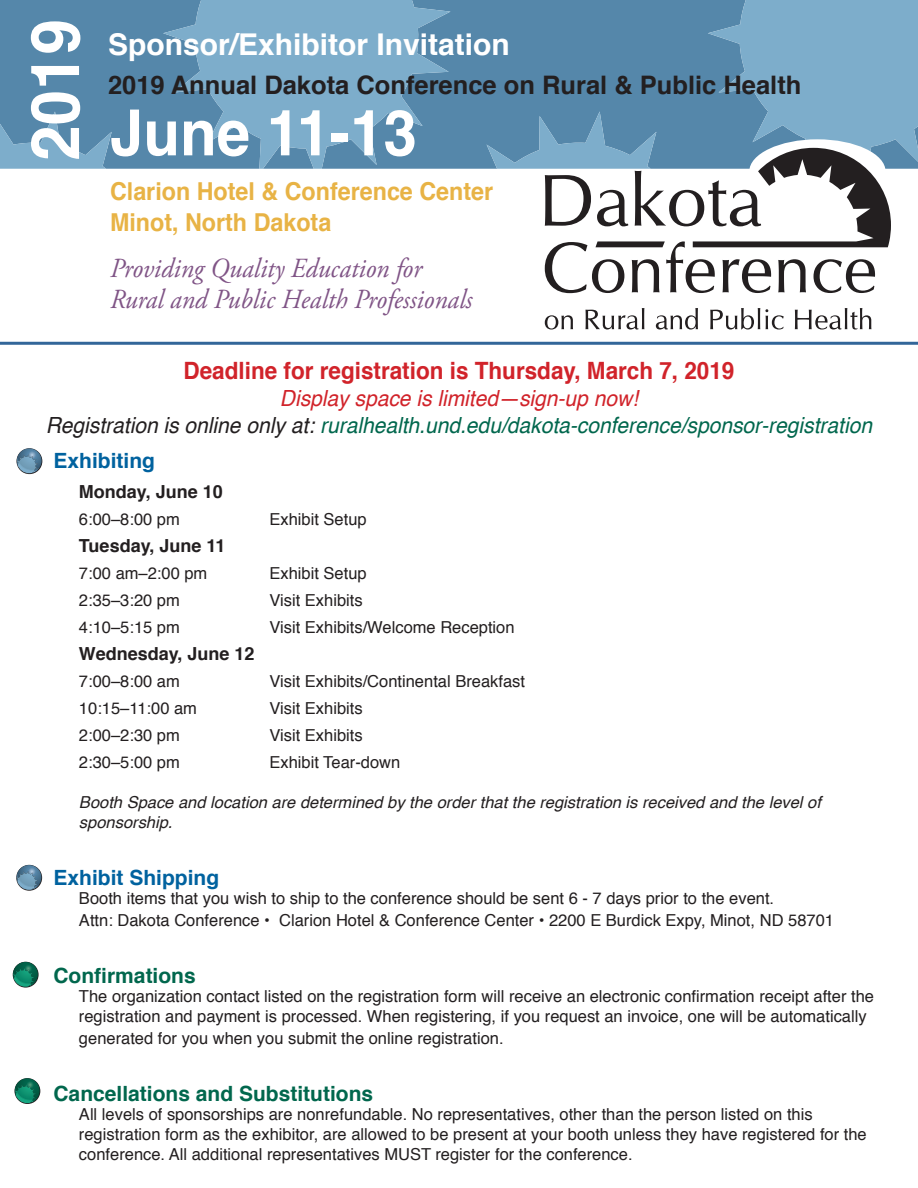
<style>
.page{position:relative;width:918px;height:1188px;background:#fff}
.page>*{position:absolute;margin:0;border:0;box-sizing:border-box;transform-origin:0 0}
.t1{font:700 67.5px "Helvetica";color:#fff;scale:.94 1}
.t2{font:700 63.6px "Helvetica";color:#fff;scale:.94 1}
.t3{font:700 30px "Helvetica";color:#fff}
.t4{font:italic 27.6px "Adobe Garamond Pro";color:#805486;scale:.94 1}
.t5{font:700 25.5px "Helvetica";color:#231f20}
.t6{font:700 24.75px/31.5px "Helvetica";color:#e8b345;scale:.94 1}
.t7{font:700 23.85px "Helvetica";color:#d1232a;scale:.94 1}
.t8{font:italic 22.2px "Helvetica";color:#01674d;scale:.94 1}
.t9{font:italic 22.2px "Helvetica";color:#d1232a;scale:.94 1}
.t10{font:700 21px "Helvetica";color:#01674d}
.t11{font:700 21px "Helvetica";color:#00629f}
.t12{font:700 18px "Helvetica";color:#231f20}
.t13{font:16.5px/19.8px "Helvetica";color:#231f20}
.t14{font:italic 16.5px/19.8px "Helvetica";color:#231f20}
.s1{color:#231f20}
</style>
<div class="page">
<hr style="left:0;top:342px;width:918px;height:3px;background:#369">
<div style="left:1px;top:0;width:486px;height:169px;background:#5587aa"></div>
<svg style="left:163px;top:0;width:288px;height:169px;background:#6f9fbf"></svg>
<svg style="left:1px;top:111px;width:111px;height:58px;background:#6899b9"></svg>
<svg style="left:16px;top:448px;width:26px;height:26px"></svg>
<svg style="left:17px;top:448px;width:25px;height:25px"></svg>
<svg style="left:16px;top:865px;width:26px;height:26px"></svg>
<svg style="left:17px;top:865px;width:24px;height:25px"></svg>
<svg style="left:13px;top:962px;width:26px;height:26px"></svg>
<svg style="left:13px;top:962px;width:25px;height:25px"></svg>
<svg style="left:15px;top:1078px;width:25px;height:25px"></svg>
<svg style="left:545px;top:315px;width:28px;height:15px"></svg>
<svg style="left:585px;top:308px;width:59px;height:22px"></svg>
<svg style="left:656px;top:308px;width:42px;height:22px"></svg>
<svg style="left:710px;top:308px;width:74px;height:22px"></svg>
<svg style="left:795px;top:308px;width:76px;height:22px"></svg>
<svg style="left:487px;top:0;width:431px;height:293px"></svg>
<p class="t1" style="left:1px;top:161px;width:152px;rotate:-90deg">2019</p>
<p class="t3" style="left:108px;top:20px;width:403px">Sponsor/Exhibitor Invitation</p>
<p class="t5" style="left:108px;top:64px;width:695px">2019 Annual Dakota Conference on Rural &amp; Public Health</p>
<p class="t2" style="left:110px;top:82px;width:328px">June 11-13</p>
<p class="t6" style="left:110px;top:175px;width:409px">Clarion Hotel &amp; Conference Center<br>Minot, North Dakota</p>
<p class="t4" style="left:110px;top:252px;width:333px">Providing Quality Education for</p>
<p class="t4" style="left:110px;top:283px;width:387px">Rural and Public Health Professionals</p>
<p class="t7" style="left:183px;top:351px;width:588px">Deadline for registration is Thursday, March 7, 2019</p>
<p class="t9" style="left:280px;top:381px;width:383px">Display space is limited—sign-up now!</p>
<p class="t8" style="left:46px;top:408px;width:881px"><span class="s1">Registration is online only at:</span> ruralhealth.und.edu/dakota-conference/sponsor-registration</p>
<p class="t11" style="left:53px;top:444px;width:103px">Exhibiting</p>
<p class="t12" style="left:79px;top:478px;width:145px">Monday, June 10</p>
<p class="t13" style="left:79px;top:510px;width:102px">6:00–8:00 pm</p>
<p class="t13" style="left:269px;top:510px;width:99px">Exhibit Setup</p>
<p class="t12" style="left:79px;top:532px;width:148px">Tuesday, June 11</p>
<p class="t13" style="left:79px;top:564px;width:130px">7:00 am–2:00 pm</p>
<p class="t13" style="left:269px;top:564px;width:99px">Exhibit Setup</p>
<p class="t13" style="left:79px;top:591px;width:102px">2:35–3:20 pm</p>
<p class="t13" style="left:269px;top:591px;width:95px">Visit Exhibits</p>
<p class="t13" style="left:79px;top:618px;width:102px">4:10–5:15 pm</p>
<p class="t13" style="left:269px;top:618px;width:247px">Visit Exhibits/Welcome Reception</p>
<p class="t12" style="left:79px;top:640px;width:177px">Wednesday, June 12</p>
<p class="t13" style="left:79px;top:672px;width:102px">7:00–8:00 am</p>
<p class="t13" style="left:269px;top:672px;width:257px">Visit Exhibits/Continental Breakfast</p>
<p class="t13" style="left:79px;top:699px;width:120px">10:15–11:00 am</p>
<p class="t13" style="left:269px;top:699px;width:95px">Visit Exhibits</p>
<p class="t13" style="left:79px;top:726px;width:102px">2:00–2:30 pm</p>
<p class="t13" style="left:269px;top:726px;width:95px">Visit Exhibits</p>
<p class="t13" style="left:79px;top:753px;width:102px">2:30–5:00 pm</p>
<p class="t13" style="left:269px;top:753px;width:132px">Exhibit Tear-down</p>
<p class="t14" style="left:79px;top:793px;width:743px">Booth Space and location are determined by the order that the registration is received and the level of sponsorship.</p>
<p class="t11" style="left:53px;top:860px;width:167px">Exhibit Shipping</p>
<p class="t13" style="left:79px;top:888px;width:757px;line-height:21.6px">Booth items that you wish to ship to the conference should be sent 6 - 7 days prior to the event.<br>Attn: Dakota Conference • Clarion Hotel &amp; Conference Center • 2200 E Burdick Expy, Minot, ND 58701</p>
<p class="t10" style="left:53px;top:958px;width:144px">Confirmations</p>
<p class="t13" style="left:79px;top:987px;width:797px">The organization contact listed on the registration form will receive an electronic confirmation receipt after the registration and payment is processed. When registering, if you request an invoice, one will be automatically</p>
<p class="t13" style="left:79px;top:1029px;width:426px">generated for you when you submit the online registration.</p>
<p class="t10" style="left:53px;top:1076px;width:321px">Cancellations and Substitutions</p>
<p class="t13" style="left:79px;top:1105px;width:789px">All levels of sponsorships are nonrefundable. No representatives, other than the person listed on this registration form as the exhibitor, are allowed to be present at your booth unless they have registered for the conference. All additional representatives MUST register for the conference.</p>
</div>
